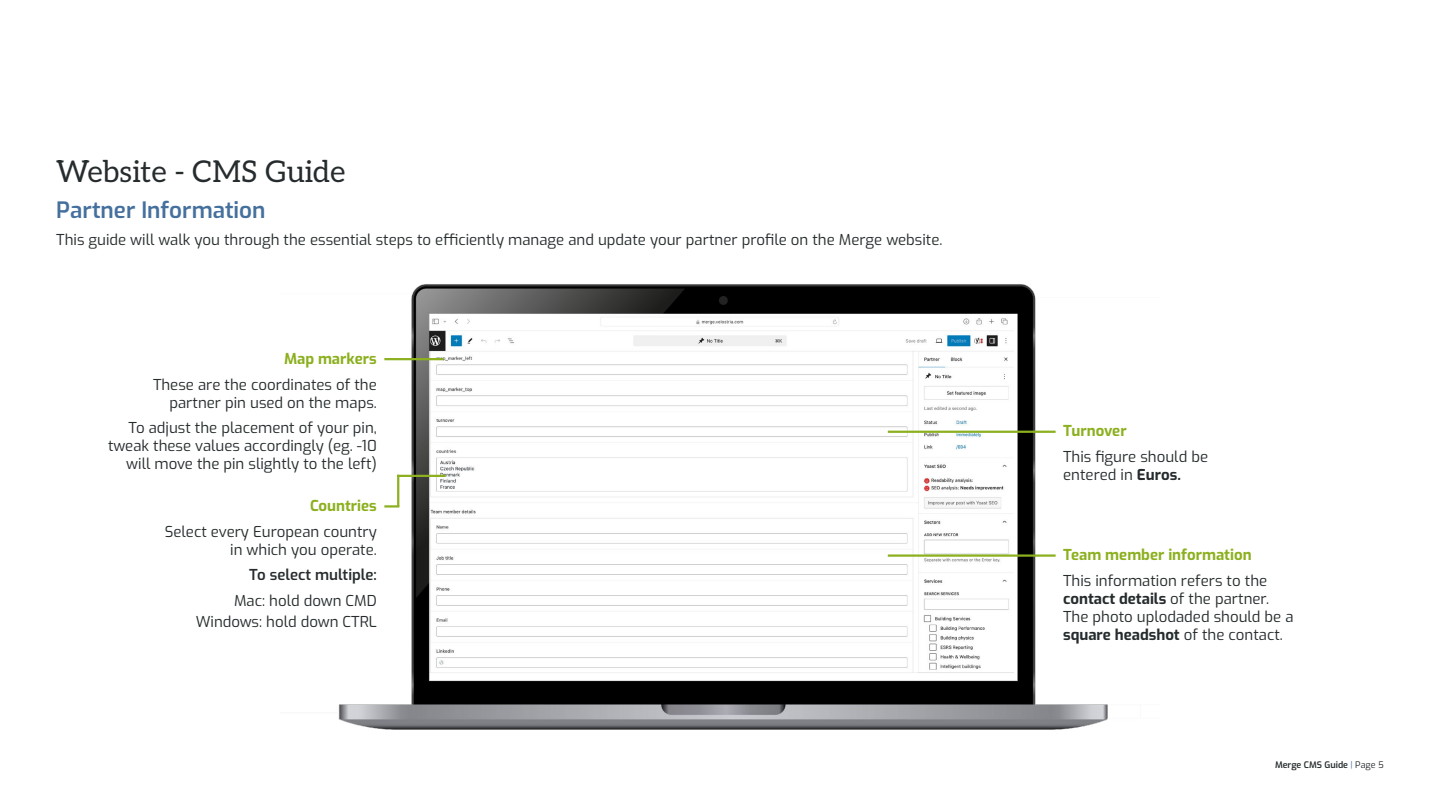
<style>
.page{position:relative;width:1440px;height:810px;background:#fff}
.page>*{position:absolute;margin:0;border:0;box-sizing:border-box;transform-origin:0 0}
.t1{font:30px "Aleo";color:#262c2e}
.t2{font:600 22.5px "Exo";color:#45709e}
.t3{font:15px/18px "Exo";color:#262c2e;text-align:right}
.t4{font:700 15px "Exo";color:#8cb01f}
.t5{font:600 15px "Exo";color:#262c2e}
.t6{font:600 9px "Exo";color:#262c2e}
.s1{font-weight:700}
.s2{font-weight:400;color:#45709f}
.s3{font-weight:400}
</style>
<div class="page">
<img style="left:338px;top:284px;width:770px;height:446px">
<hr style="left:384px;top:358px;width:59px;height:2px;background:#8cb01f">
<hr style="left:384px;top:505px;width:15px;height:3px;background:#8cb01f">
<hr style="left:888px;top:431px;width:168px;height:2px;background:#8cb01f">
<hr style="left:888px;top:554px;width:168px;height:3px;background:#8cb01f">
<hr style="left:397px;top:475px;width:49px;height:2px;background:#8cb01f">
<hr style="left:397px;top:475px;width:2px;height:31px;background:#8cb01f">
<h1 class="t1" style="left:56px;top:147px;width:291px">Website - CMS Guide</h1>
<h2 class="t2" style="left:56px;top:193px;width:211px">Partner Information</h2>
<p class="t3" style="left:56px;top:230px;width:888px">This guide will walk you through the essential steps to efficiently manage and update your partner profile on the Merge website.</p>
<p class="t4" style="left:284px;top:348px;width:94px">Map markers</p>
<p class="t3" style="left:153px;top:374px;width:225px">These are the coordinates of the partner pin used on the maps.</p>
<p class="t3" style="left:108px;top:418px;width:270px">To adjust the placement of your pin, tweak these values accordingly (eg. -10 will move the pin slightly to the left)</p>
<p class="t4" style="left:1063px;top:420px;width:65px">Turnover</p>
<p class="t3" style="left:1063px;top:447px;width:147px;text-align:left">This figure should be entered in <span class="s1">Euros.</span></p>
<p class="t4" style="left:310px;top:495px;width:68px">Countries</p>
<p class="t3" style="left:165px;top:521px;width:214px">Select every European country in which you operate.</p>
<p class="t5" style="left:249px;top:564px;width:129px">To select multiple:</p>
<p class="t3" style="left:196px;top:589px;width:183px;line-height:21px">Mac: hold down CMD<br>Windows: hold down CTRL</p>
<p class="t4" style="left:1063px;top:544px;width:190px">Team member information</p>
<p class="t3" style="left:1063px;top:571px;width:232px;text-align:left">This information refers to the <span class="s1">contact details</span> of the partner.<br>The photo uplodaded should be a <span class="s1">square headshot</span> of the contact.</p>
<p class="t6" style="left:1275px;top:758px;width:110px">Merge CMS Guide <span class="s2">|</span> <span class="s3">Page 5</span></p>
</div>
